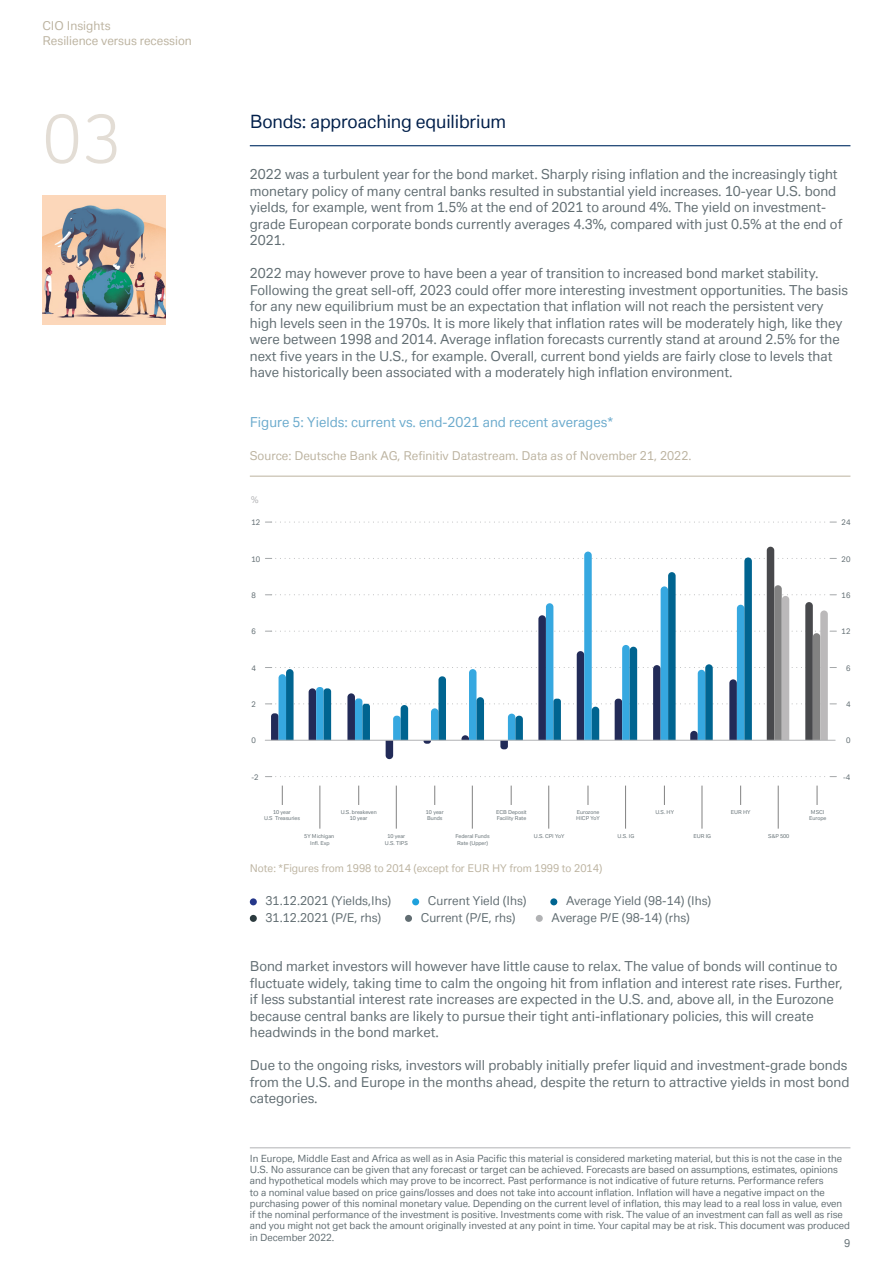
<style>
.page{position:relative;width:893px;height:1263px;background:#fff}
.page>*{position:absolute;margin:0;border:0;box-sizing:border-box;transform-origin:0 0}
.t1{font:66px "Deutsche Bank Display";color:#e3ddd5}
.t2{font:18px "Deutsche Bank Text";letter-spacing:-.01em;color:#011f4a}
.t3{font:13.5px/16.5px "Deutsche Bank Text";color:#616d72}
.t4{font:13.5px "Deutsche Bank Text";color:#6cabcd}
.t5{font:12px/16.5px "Deutsche Bank Text";color:#616d72}
.t6{font:12px/14.4px "Deutsche Bank Text";color:#bcb3a0}
.t7{font:10.5px "Deutsche Bank Text";color:#bcb3a0}
.t8{font:10.5px "Deutsche Bank Text";color:#616d72}
.t9{font:9.75px/11.2px "Deutsche Bank Text";color:#616d72}
.t10{font:9px "Deutsche Bank Text";color:#b2b3b5}
.t11{font:7.5px "Deutsche Bank Text";color:#616d72}
.t12{font:5.25px/6.3px "Deutsche Bank Text";color:#616d72;text-align:center}
</style>
<div class="page">
<hr style="left:250px;top:1147px;width:600px;height:1px;background:#b1b2b4">
<hr style="left:250px;top:145px;width:600px;height:1px;background:#012d63">
<div style="left:250px;top:898px;width:7px;height:7px;background:#25378a;border-radius:50%"></div>
<div style="left:250px;top:915px;width:7px;height:7px;background:#2b3a3e;border-radius:50%"></div>
<div style="left:412px;top:898px;width:7px;height:7px;background:#1ea1dc;border-radius:50%"></div>
<div style="left:550px;top:898px;width:7px;height:7px;background:#006591;border-radius:50%"></div>
<div style="left:405px;top:915px;width:7px;height:7px;background:#616d72;border-radius:50%"></div>
<div style="left:536px;top:915px;width:7px;height:7px;background:#b1b2b4;border-radius:50%"></div>
<hr style="left:250px;top:476px;width:600px;height:1px;background:#bcb3a0">
<svg style="left:282px;top:786px;width:1px;height:19px"></svg>
<hr style="left:319px;top:786px;width:1px;height:43px;background:#828282">
<svg style="left:358px;top:786px;width:1px;height:19px"></svg>
<hr style="left:396px;top:786px;width:1px;height:43px;background:#828282">
<svg style="left:434px;top:786px;width:1px;height:19px"></svg>
<hr style="left:472px;top:786px;width:1px;height:43px;background:#828282">
<svg style="left:511px;top:786px;width:1px;height:19px"></svg>
<hr style="left:548px;top:786px;width:1px;height:43px;background:#828282">
<svg style="left:588px;top:786px;width:1px;height:19px"></svg>
<hr style="left:625px;top:786px;width:1px;height:43px;background:#828282">
<svg style="left:664px;top:786px;width:1px;height:19px"></svg>
<hr style="left:702px;top:786px;width:1px;height:43px;background:#828282">
<svg style="left:740px;top:786px;width:1px;height:19px"></svg>
<hr style="left:778px;top:786px;width:1px;height:43px;background:#828282">
<svg style="left:817px;top:786px;width:1px;height:19px"></svg>
<svg style="left:265px;top:522px;width:571px;height:1px"></svg>
<svg style="left:265px;top:547px;width:571px;height:212px"></svg>
<svg style="left:265px;top:776px;width:571px;height:1px"></svg>
<img style="left:43px;top:196px;width:123px;height:129px">
<p class="t6" style="left:42px;top:18px;width:151px">CIO Insights<br>Resilience versus recession</p>
<h1 class="t1" style="left:43px;top:98px;width:80px">03</h1>
<h2 class="t2" style="left:250px;top:110px;width:258px">Bonds: approaching equilibrium</h2>
<p class="t3" style="left:250px;top:166px;width:594px">2022 was a turbulent year for the bond market. Sharply rising inflation and the increasingly tight monetary policy of many central banks resulted in substantial yield increases. 10-year U.S. bond yields, for example, went from 1.5% at the end of 2021 to around 4%. The yield on investment&shy;grade European corporate bonds currently averages 4.3%, compared with just 0.5% at the end of 2021.</p>
<p class="t3" style="left:250px;top:265px;width:600px">2022 may however prove to have been a year of transition to increased bond market stability.<br>Following the great sell-off, 2023 could offer more interesting investment opportunities. The basis for any new equilibrium must be an expectation that inflation will not reach the persistent very high levels seen in the 1970s. It is more likely that inflation rates will be moderately high, like they were between 1998 and 2014. Average inflation forecasts currently stand at around 2.5% for the next five years in the U.S., for example. Overall, current bond yields are fairly close to levels that have historically been associated with a moderately high inflation environment.</p>
<p class="t4" style="left:250px;top:413px;width:365px">Figure 5: Yields: current vs. end-2021 and recent averages*</p>
<p class="t6" style="left:250px;top:448px;width:443px">Source: Deutsche Bank AG, Refinitiv Datastream. Data as of November 21, 2022.</p>
<p class="t10" style="left:251px;top:494px;width:9px">%</p>
<p class="t11" style="left:251px;top:518px;width:10px">12</p>
<p class="t11" style="left:251px;top:554px;width:10px">10</p>
<p class="t11" style="left:251px;top:590px;width:6px">8</p>
<p class="t11" style="left:251px;top:627px;width:6px">6</p>
<p class="t11" style="left:251px;top:663px;width:6px">4</p>
<p class="t11" style="left:251px;top:700px;width:6px">2</p>
<p class="t11" style="left:251px;top:736px;width:6px">0</p>
<p class="t11" style="left:251px;top:772px;width:9px">-2</p>
<p class="t12" style="left:264px;top:809px;width:37px">10 year<br>U.S Treasuries</p>
<p class="t12" style="left:341px;top:809px;width:38px">U.S. breakeven<br>10 year</p>
<p class="t12" style="left:426px;top:809px;width:19px;text-align:left">10 year<br>Bunds</p>
<p class="t12" style="left:496px;top:809px;width:32px;text-align:left">ECB Deposit<br>Facility Rate</p>
<p class="t12" style="left:576px;top:809px;width:25px;text-align:left">Eurozone<br>HICP YoY</p>
<p class="t12" style="left:655px;top:809px;width:20px">U.S. HY</p>
<p class="t12" style="left:731px;top:809px;width:21px">EUR HY</p>
<p class="t12" style="left:304px;top:833px;width:31px">5Y Michigan<br>Infl. Exp</p>
<p class="t12" style="left:385px;top:833px;width:25px">10 year<br>U.S. TIPS</p>
<p class="t12" style="left:456px;top:833px;width:35px;text-align:left">Federal Funds<br>Rate (Upper)</p>
<p class="t12" style="left:534px;top:833px;width:32px">U.S. CPI YoY</p>
<p class="t12" style="left:617px;top:833px;width:18px">U.S. IG</p>
<p class="t12" style="left:693px;top:833px;width:19px">EUR IG</p>
<p class="t12" style="left:768px;top:833px;width:23px">S&amp;P 500</p>
<p class="t7" style="left:250px;top:862px;width:354px">Note: *Figures from 1998 to 2014 (except for EUR HY from 1999 to 2014)</p>
<p class="t5" style="left:266px;top:892px;width:127px">31.12.2021 (Yields,Ihs)<br>31.12.2021 (P/E, rhs)</p>
<p class="t5" style="left:428px;top:892px;width:100px">Current Yield (Ihs)</p>
<p class="t5" style="left:566px;top:892px;width:147px">Average Yield (98-14) (Ihs)</p>
<p class="t5" style="left:421px;top:909px;width:96px">Current (P/E, rhs)</p>
<p class="t5" style="left:551px;top:909px;width:140px">Average P/E (98-14) (rhs)</p>
<p class="t12" style="left:809px;top:809px;width:19px">MSCI<br>Europe</p>
<p class="t11" style="left:841px;top:518px;width:10px">24</p>
<p class="t11" style="left:841px;top:554px;width:10px">20</p>
<p class="t11" style="left:841px;top:590px;width:10px">16</p>
<p class="t11" style="left:841px;top:627px;width:10px">12</p>
<p class="t11" style="left:846px;top:663px;width:6px">6</p>
<p class="t11" style="left:846px;top:700px;width:6px">4</p>
<p class="t11" style="left:846px;top:736px;width:6px">0</p>
<p class="t11" style="left:843px;top:772px;width:9px">-4</p>
<p class="t3" style="left:250px;top:958px;width:594px">Bond market investors will however have little cause to relax. The value of bonds will continue to fluctuate widely, taking time to calm the ongoing hit from inflation and interest rate rises. Further, if less substantial interest rate increases are expected in the U.S. and, above all, in the Eurozone because central banks are likely to pursue their tight anti-inflationary policies, this will create headwinds in the bond market.</p>
<p class="t3" style="left:250px;top:1057px;width:601px">Due to the ongoing risks, investors will probably initially prefer liquid and investment-grade bonds from the U.S. and Europe in the months ahead, despite the return to attractive yields in most bond categories.</p>
<p class="t9" style="left:250px;top:1152px;width:602px">In Europe, Middle East and Africa as well as in Asia Pacific this material is considered marketing material, but this is not the case in the U.S. No assurance can be given that any forecast or target can be achieved. Forecasts are based on assumptions, estimates, opinions and hypothetical models which may prove to be incorrect. Past performance is not indicative of future returns. Performance refers<br>to a nominal value based on price gains/losses and does not take into account inflation. Inflation will have a negative impact on the purchasing power of this nominal monetary value. Depending on the current level of inflation, this may lead to a real loss in value, even if the nominal performance of the investment is positive. Investments come with risk. The value of an investment can fall as well as rise and you might not get back the amount originally invested at any point in time. Your capital may be at risk. This document was produced in December 2022.</p>
<p class="t8" style="left:844px;top:1236px;width:8px">9</p>
</div>
